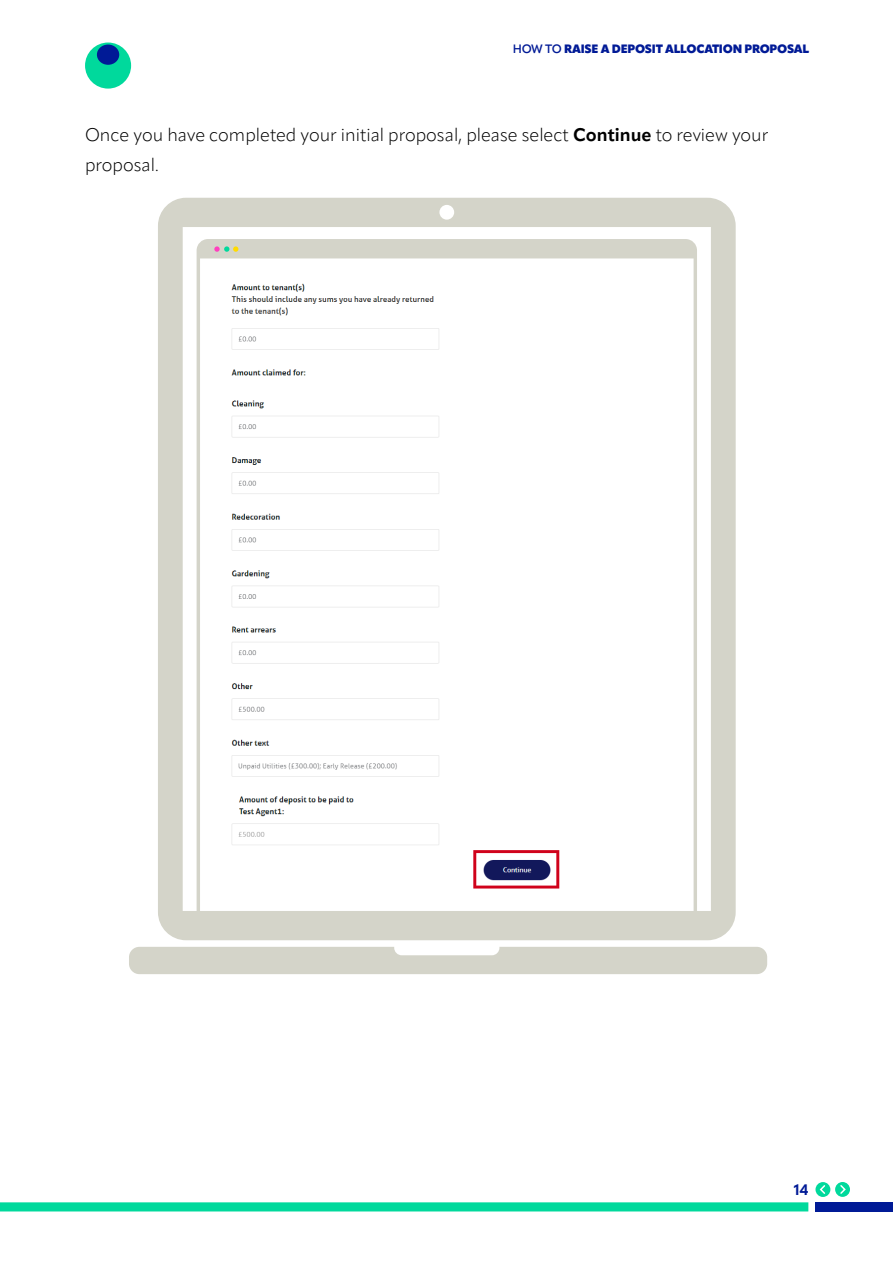
<style>
.page{position:relative;width:893px;height:1263px;background:#fff}
.page>*{position:absolute;margin:0;border:0;box-sizing:border-box;transform-origin:0 0}
.t1{font:300 18px/30px "Apparat";color:#000}
.t2{font:700 15px "Apparat";color:#001a96}
.t3{font:900 12px "Apparat";letter-spacing:-.02em;color:#001a96}
.s1{font-weight:600}
.s2{font-weight:700}
</style>
<div class="page">
<div style="left:816px;top:1202px;width:77px;height:9px;background:#001a96"></div>
<div style="left:0;top:1202px;width:808px;height:9px;background:#00d99c"></div>
<svg style="left:835px;top:1182px;width:15px;height:15px"></svg>
<svg style="left:839px;top:1183px;width:8px;height:12px"></svg>
<div style="left:815px;top:1182px;width:15px;height:15px;background:#00d99c;border-radius:50%"></div>
<svg style="left:819px;top:1185px;width:7px;height:9px"></svg>
<div style="left:85px;top:43px;width:46px;height:46px;background:#00d99c;border-radius:50%"></div>
<div style="left:97px;top:45px;width:22px;height:20px;background:#001a96;border-radius:50%"></div>
<svg style="left:158px;top:198px;width:578px;height:742px"></svg>
<div style="left:129px;top:947px;width:638px;height:27px;background:#d4d4c9"></div>
<div style="left:197px;top:239px;width:500px;height:695px;border:3px solid #d4d4c9;border-radius:10px"></div>
<div style="left:198px;top:241px;width:497px;height:17px;background:#d4d4c9"></div>
<img style="left:204px;top:269px;width:422px;height:622px">
<p class="t3" style="left:513px;top:42px;width:298px"><span class="s1">HOW TO</span> RAISE A DEPOSIT ALLOCATION PROPOSAL</p>
<p class="t1" style="left:85px;top:120px;width:685px">Once you have completed your initial proposal, please select <span class="s2">Continue</span> to review your proposal.</p>
<p class="t2" style="left:794px;top:1181px;width:16px">14</p>
</div>
